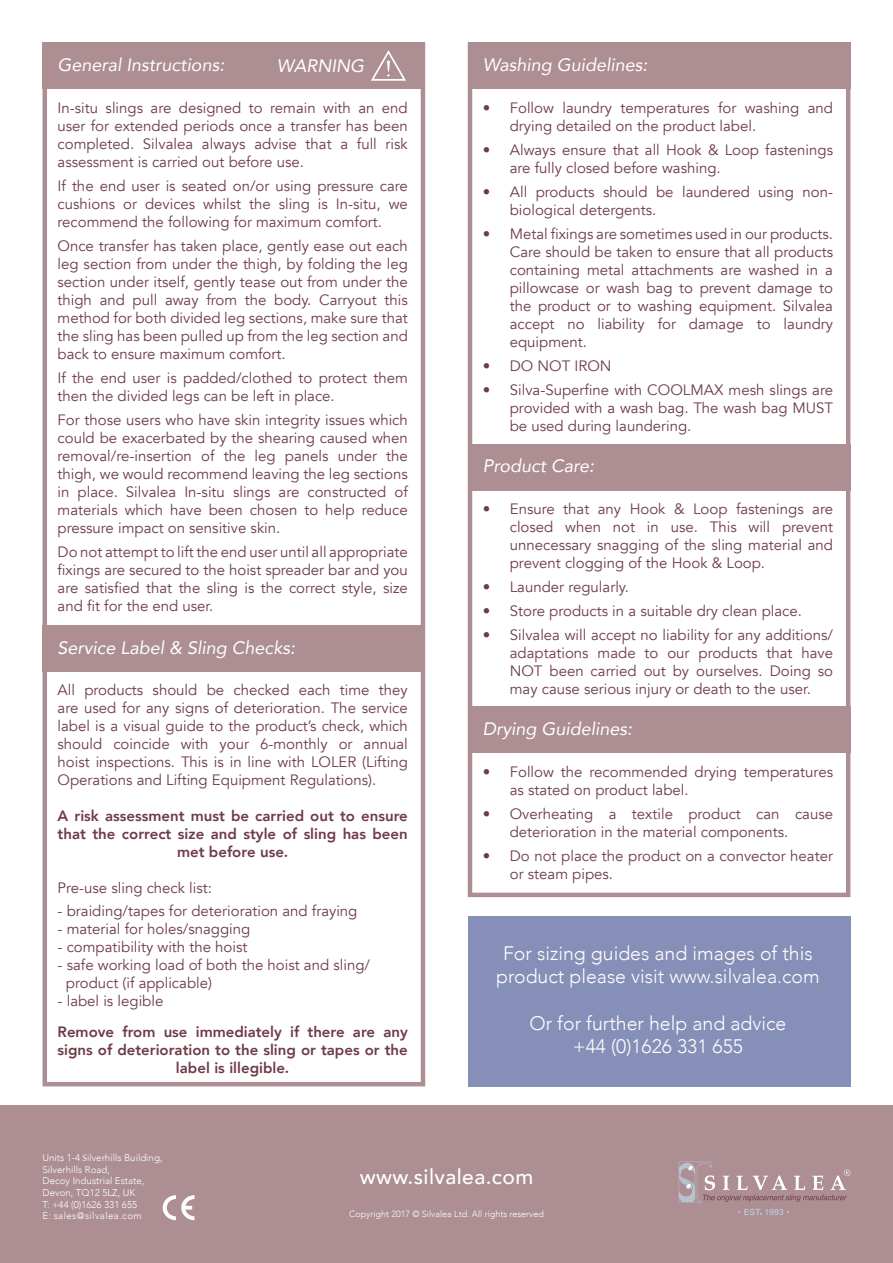
<style>
.page{position:relative;width:893px;height:1263px;background:#fff}
.page>*{position:absolute;margin:0;border:0;box-sizing:border-box;transform-origin:0 0}
.t1{font:500 21px "Avenir";letter-spacing:.02em;color:#fff}
.t2{font:300 19.5px/23.4px "Avenir";color:#fff;text-align:center}
.t3{font:italic 18px "Avenir";color:#fff}
.t4{font:15px/18px "Avenir";color:#6e3c46;text-align:justify}
.t5{font:800 15px/18px "Avenir";color:#6e3c46;text-align:center}
.t6{font:300 9.75px/11.7px "Avenir";color:#fff}
.t7{font:300 9px "Avenir";color:#fff}
.s1{font-family:"Minion Pro";font-weight:400}
</style>
<div class="page">
<div style="left:468px;top:916px;width:382px;height:170px;background:#868fb8"></div>
<div style="left:43px;top:625px;width:382px;height:47px;background:#ac8e93"></div>
<div style="left:468px;top:706px;width:382px;height:47px;background:#ac8e93"></div>
<div style="left:468px;top:444px;width:382px;height:46px;background:#ac8e93"></div>
<div style="left:468px;top:43px;width:382px;height:46px;background:#ac8e93"></div>
<div style="left:43px;top:43px;width:382px;height:46px;background:#ac8e93"></div>
<div style="left:0;top:1106px;width:893px;height:157px;background:#ac8e93"></div>
<svg style="left:738px;top:1208px;width:51px;height:7px"></svg>
<svg style="left:679px;top:1161px;width:171px;height:41px"></svg>
<svg style="left:163px;top:1195px;width:32px;height:25px"></svg>
<div style="left:43px;top:43px;width:382px;height:1043px;border:5px solid #ac8e93"></div>
<div style="left:468px;top:43px;width:382px;height:854px;border:5px solid #ac8e93"></div>
<svg style="left:371px;top:50px;width:35px;height:31px"></svg>
<p class="t3" style="left:58px;top:58px;width:168px">General Instructions:</p>
<p class="t3" style="left:277px;top:59px;width:89px">WARNING</p>
<p class="t4" style="left:58px;top:100px;width:352px">In-situ slings are designed to remain with an end user for extended periods once a transfer has been completed. Silvalea always advise that a full risk assessment is carried out before use.</p>
<p class="t4" style="left:58px;top:178px;width:352px">If the end user is seated on/or using pressure care cushions or devices whilst the sling is In-situ, we recommend the following for maximum comfort.</p>
<p class="t4" style="left:58px;top:238px;width:352px">Once transfer has taken place, gently ease out each leg section from under the thigh, by folding the leg section under itself, gently tease out from under the thigh and pull away from the body. Carryout this method for both divided leg sections, make sure that the sling has been pulled up from the leg section and back to ensure maximum comfort.</p>
<p class="t4" style="left:58px;top:370px;width:352px">If the end user is padded/clothed to protect them then the divided legs can be left in place.</p>
<p class="t4" style="left:58px;top:412px;width:352px">For those users who have skin integrity issues which could be exacerbated by the shearing caused when removal/re-insertion of the leg panels under the thigh, we would recommend leaving the leg sections in place. Silvalea In-situ slings are constructed of materials which have been chosen to help reduce pressure impact on sensitive skin.</p>
<p class="t4" style="left:58px;top:544px;width:352px">Do not attempt to lift the end user until all appropriate fixings are secured to the hoist spreader bar and you are satisfied that the sling is the correct style, size and fit for the end user.</p>
<p class="t3" style="left:58px;top:640px;width:239px">Service Label &amp; Sling Checks:</p>
<p class="t4" style="left:58px;top:683px;width:352px">All products should be checked each time they are used for any signs of deterioration. The service label is a visual guide to the product’s check, which should coincide with your 6-monthly or annual hoist inspections. This is in line with LOLER (Lifting Operations and Lifting Equipment Regulations).</p>
<p class="t5" style="left:58px;top:808px;width:352px">A risk assessment must be carried out to ensure that the correct size and style of sling has been met before use.</p>
<p class="t4" style="left:58px;top:881px;width:156px">Pre-use sling check list:</p>
<p class="t4" style="left:58px;top:903px;width:301px">- braiding/tapes for deterioration and fraying</p>
<p class="t4" style="left:58px;top:921px;width:194px">- material for holes/snagging</p>
<p class="t4" style="left:58px;top:939px;width:191px">- compatibility with the hoist</p>
<p class="t4" style="left:66px;top:957px;width:306px;text-indent:-8px">- safe working load of both the hoist and sling/ product (if applicable)</p>
<p class="t4" style="left:58px;top:993px;width:107px">- label is legible</p>
<p class="t5" style="left:58px;top:1024px;width:352px">Remove from use immediately if there are any signs of deterioration to the sling or tapes or the label is illegible.</p>
<p class="t3" style="left:483px;top:58px;width:166px">Washing Guidelines:</p>
<p class="t4" style="left:510px;top:100px;width:325px;text-indent:-27px">• Follow laundry temperatures for washing and drying detailed on the product label.</p>
<p class="t4" style="left:510px;top:142px;width:325px;text-indent:-27px">• Always ensure that all Hook &amp; Loop fastenings are fully closed before washing.</p>
<p class="t4" style="left:510px;top:184px;width:325px;text-indent:-27px">• All products should be laundered using non&shy;biological detergents.</p>
<p class="t4" style="left:510px;top:226px;width:325px;text-indent:-27px">• Metal fixings are sometimes used in our products.<br>Care should be taken to ensure that all products containing metal attachments are washed in a pillowcase or wash bag to prevent damage to the product or to washing equipment. Silvalea accept no liability for damage to laundry equipment.</p>
<p class="t4" style="left:483px;top:358px;width:130px">• DO NOT IRON</p>
<p class="t4" style="left:510px;top:382px;width:325px;text-indent:-27px">• Silva-Superfine with COOLMAX mesh slings are provided with a wash bag. The wash bag MUST be used during laundering.</p>
<p class="t3" style="left:483px;top:459px;width:113px">Product Care:</p>
<p class="t4" style="left:510px;top:501px;width:325px;text-indent:-27px">• Ensure that any Hook &amp; Loop fastenings are closed when not in use. This will prevent unnecessary snagging of the sling material and prevent clogging of the Hook &amp; Loop.</p>
<p class="t4" style="left:483px;top:579px;width:148px">• Launder regularly.</p>
<p class="t4" style="left:483px;top:603px;width:321px">• Store products in a suitable dry clean place.</p>
<p class="t4" style="left:510px;top:627px;width:325px;text-indent:-27px">• Silvalea will accept no liability for any additions/ adaptations made to our products that have NOT been carried out by ourselves. Doing so may cause serious injury or death to the user.</p>
<p class="t3" style="left:483px;top:721px;width:151px">Drying Guidelines:</p>
<p class="t4" style="left:510px;top:764px;width:325px;text-indent:-27px">• Follow the recommended drying temperatures as stated on product label.</p>
<p class="t4" style="left:510px;top:806px;width:325px;text-indent:-27px">• Overheating a textile product can cause deterioration in the material components.</p>
<p class="t4" style="left:510px;top:848px;width:325px;text-indent:-27px">• Do not place the product on a convector heater or steam pipes.</p>
<h2 class="t2" style="left:496px;top:941px;width:325px">For sizing guides and images of this product please visit www.silvalea.com</h2>
<h2 class="t2" style="left:529px;top:1011px;width:258px">Or for further help and advice +44 (0)1626 331 655</h2>
<p class="t6" style="left:43px;top:1152px;width:122px">Units 1-4 <span class="s1">S</span>ilverhills Building,<br>Silverhills Road,<br>Decoy Industrial Estate,<br>Devon, TQ12 5LZ, UK<br>T: +44 (0)1626 331 655<br>E: sales@silvalea.com</p>
<h1 class="t1" style="left:360px;top:1164px;width:175px">www.silvalea.com</h1>
<p class="t7" style="left:349px;top:1210px;width:196px">Copyright 2017 © Silvalea Ltd. All rights reserved</p>
</div>
